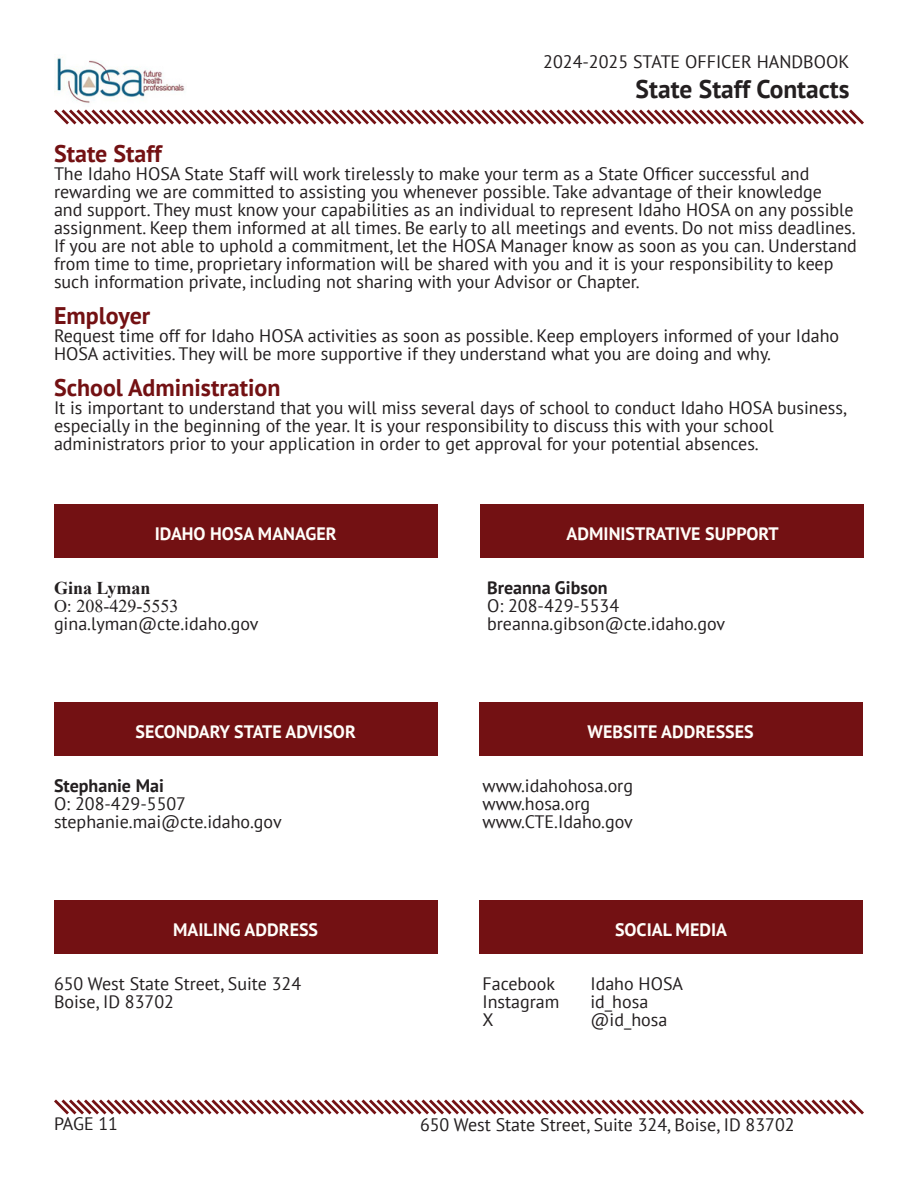
<style>
.page{position:relative;width:918px;height:1188px;background:#fff}
.page>*{position:absolute;margin:0;border:0;box-sizing:border-box;transform-origin:0 0}
.t1{font:700 25.5px "PT Sans";color:#231f20}
.t2{font:700 24px "PT Sans";color:#731113}
.t3{font:18px/18px "PT Sans";color:#231f20}
.t4{font:700 18px "PT Sans";color:#fffefa}
.t5{font:700 18px "PT Sans";color:#231f20}
.t6{font:18px "Times New Roman";color:#231f20}
.t7{font:700 18px "Times New Roman";color:#231f20}
</style>
<div class="page">
<svg style="left:54px;top:109px;width:810px;height:16px"></svg>
<img style="left:57px;top:57px;width:128px;height:46px">
<svg style="left:54px;top:1099px;width:810px;height:16px"></svg>
<div style="left:481px;top:504px;width:383px;height:54px;background:#731113"></div>
<div style="left:54px;top:504px;width:383px;height:54px;background:#731113"></div>
<div style="left:54px;top:702px;width:383px;height:54px;background:#731113"></div>
<div style="left:54px;top:900px;width:383px;height:54px;background:#731113"></div>
<div style="left:479px;top:702px;width:384px;height:54px;background:#731113"></div>
<div style="left:479px;top:900px;width:383px;height:54px;background:#731113"></div>
<p class="t3" style="left:543px;top:52px;width:308px">2024-2025 STATE OFFICER HANDBOOK</p>
<p class="t1" style="left:636px;top:72px;width:215px">State Staff Contacts</p>
<p class="t2" style="left:54px;top:138px;width:109px">State Staff</p>
<p class="t3" style="left:54px;top:164px;width:757px">The Idaho HOSA State Staff will work tirelessly to make your term as a State Officer successful and</p>
<p class="t3" style="left:54px;top:182px;width:804px">rewarding we are committed to assisting you whenever possible. Take advantage of their knowledge<br>and support. They must know your capabilities as an individual to represent Idaho HOSA on any possible assignment. Keep them informed at all times. Be early to all meetings and events. Do not miss deadlines.<br>If you are not able to uphold a commitment, let the HOSA Manager know as soon as you can. Understand from time to time, proprietary information will be shared with you and it is your responsibility to keep such information private, including not sharing with your Advisor or Chapter.</p>
<p class="t2" style="left:54px;top:300px;width:98px">Employer</p>
<p class="t3" style="left:54px;top:326px;width:787px">Request time off for Idaho HOSA activities as soon as possible. Keep employers informed of your Idaho<br>HOSA activities. They will be more supportive if they understand what you are doing and why.</p>
<p class="t2" style="left:54px;top:372px;width:228px">School Administration</p>
<p class="t3" style="left:54px;top:398px;width:795px">It is important to understand that you will miss several days of school to conduct Idaho HOSA business,</p>
<p class="t3" style="left:54px;top:416px;width:721px">especially in the beginning of the year. It is your responsibility to discuss this with your school</p>
<p class="t3" style="left:54px;top:434px;width:706px">administrators prior to your application in order to get approval for your potential absences.</p>
<p class="t4" style="left:155px;top:522px;width:183px">IDAHO HOSA MANAGER</p>
<p class="t4" style="left:567px;top:522px;width:214px">ADMINISTRATIVE SUPPORT</p>
<p class="t7" style="left:54px;top:575px;width:98px">Gina Lyman</p>
<p class="t6" style="left:54px;top:593px;width:126px">O: 208-429-5553</p>
<p class="t3" style="left:54px;top:614px;width:206px">gina.lyman@cte.idaho.gov</p>
<p class="t4" style="left:136px;top:720px;width:222px">SECONDARY STATE ADVISOR</p>
<p class="t5" style="left:54px;top:774px;width:111px">Stephanie Mai</p>
<p class="t3" style="left:54px;top:794px;width:134px">O: 208-429-5507</p>
<p class="t3" style="left:54px;top:812px;width:229px">stephanie.mai@cte.idaho.gov</p>
<p class="t4" style="left:173px;top:918px;width:146px">MAILING ADDRESS</p>
<p class="t3" style="left:54px;top:974px;width:249px">650 West State Street, Suite 324</p>
<p class="t3" style="left:54px;top:992px;width:122px">Boise, ID 83702</p>
<p class="t5" style="left:487px;top:576px;width:122px">Breanna Gibson</p>
<p class="t3" style="left:487px;top:596px;width:134px">O: 208-429-5534</p>
<p class="t3" style="left:487px;top:614px;width:240px">breanna.gibson@cte.idaho.gov</p>
<p class="t4" style="left:588px;top:720px;width:168px">WEBSITE ADDRESSES</p>
<p class="t3" style="left:482px;top:776px;width:152px">www.idahohosa.org</p>
<p class="t3" style="left:482px;top:794px;width:109px">www.hosa.org</p>
<p class="t3" style="left:482px;top:812px;width:152px">www.CTE.Idaho.gov</p>
<p class="t4" style="left:615px;top:918px;width:114px">SOCIAL MEDIA</p>
<p class="t3" style="left:482px;top:974px;width:74px">Facebook</p>
<p class="t3" style="left:590px;top:974px;width:94px">Idaho HOSA</p>
<p class="t3" style="left:482px;top:992px;width:79px">Instagram</p>
<p class="t3" style="left:590px;top:992px;width:59px">id_hosa</p>
<p class="t3" style="left:482px;top:1010px;width:13px">X</p>
<p class="t3" style="left:590px;top:1010px;width:79px">@id_hosa</p>
<p class="t3" style="left:54px;top:1114px;width:66px">PAGE 11</p>
<p class="t3" style="left:420px;top:1116px;width:376px">650 West State Street, Suite 324, Boise, ID 83702</p>
</div>
